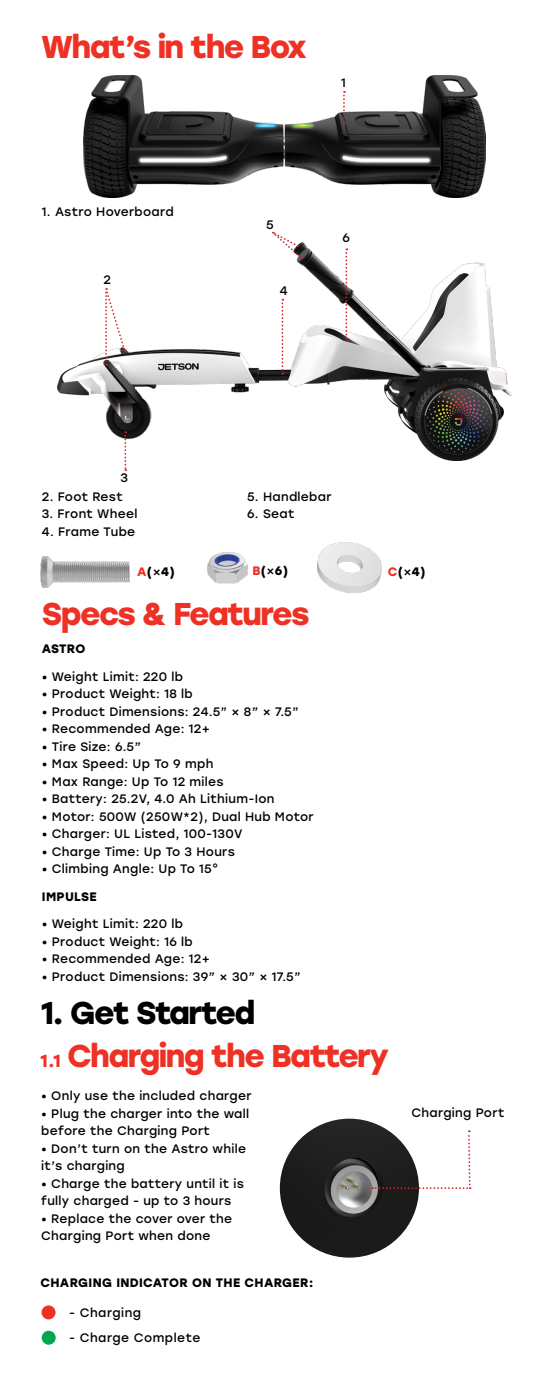
<style>
.page{position:relative;width:536px;height:1386px;background:#fff}
.page>*{position:absolute;margin:0;border:0;box-sizing:border-box;transform-origin:0 0}
.t1{font:700 31.5px "Stolzl";letter-spacing:-.05em;color:#ee3124}
.t2{font:700 31.5px "Stolzl";letter-spacing:-.05em;color:#000}
.bullets{font:12.25px/17.5px "Stolzl";letter-spacing:.025em;color:#000}
.t3{font:700 12.25px "Stolzl";letter-spacing:.025em;color:#000}
.s1{color:#ee3124}
.s2{font-weight:400}
.s3{font-size:17.5px}
</style>
<div class="page">
<img style="left:83px;top:76px;width:402px;height:122px">
<img style="left:57px;top:243px;width:454px;height:218px">
<img style="left:41px;top:556px;width:88px;height:31px">
<img style="left:207px;top:552px;width:40px;height:31px">
<img style="left:317px;top:542px;width:64px;height:51px">
<img style="left:280px;top:1119px;width:139px;height:139px;border-radius:69px">
<svg style="left:281px;top:299px;width:2px;height:76px"></svg>
<svg style="left:124px;top:431px;width:2px;height:40px"></svg>
<svg style="left:345px;top:248px;width:2px;height:94px"></svg>
<svg style="left:343px;top:91px;width:2px;height:33px"></svg>
<svg style="left:105px;top:288px;width:21px;height:78px"></svg>
<svg style="left:272px;top:231px;width:30px;height:28px"></svg>
<svg style="left:372px;top:1130px;width:99px;height:59px"></svg>
<div style="left:42px;top:1331px;width:14px;height:14px;background:#00a750;border-radius:50%"></div>
<div style="left:42px;top:1305px;width:13px;height:14px;background:#ee3124;border-radius:50%"></div>
<p class="t1" style="left:41px;top:24px;width:267px">What’s in the Box</p>
<p class="bullets" style="left:341px;top:74px;width:6px">1</p>
<p class="bullets" style="left:42px;top:202px;width:133px">1. Astro Hoverboard</p>
<p class="bullets" style="left:103px;top:271px;width:9px">2</p>
<p class="bullets" style="left:266px;top:215px;width:9px">5</p>
<p class="bullets" style="left:280px;top:281px;width:9px">4</p>
<p class="bullets" style="left:342px;top:229px;width:9px">6</p>
<p class="bullets" style="left:120px;top:469px;width:9px">3</p>
<p class="bullets" style="left:42px;top:487px;width:82px">2. Foot Rest</p>
<p class="bullets" style="left:42px;top:505px;width:97px">3. Front Wheel</p>
<p class="bullets" style="left:42px;top:522px;width:95px">4. Frame Tube</p>
<p class="bullets" style="left:247px;top:487px;width:86px">5. Handlebar</p>
<p class="bullets" style="left:247px;top:505px;width:49px">6. Seat</p>
<p class="t3" style="left:137px;top:563px;width:39px"><span class="s1">A</span>(<span class="s2">×</span>4)</p>
<p class="t3" style="left:252px;top:562px;width:37px"><span class="s1">B</span>(<span class="s2">×</span>6)</p>
<p class="t3" style="left:387px;top:563px;width:39px"><span class="s1">C</span>(<span class="s2">×</span>4)</p>
<p class="t1" style="left:42px;top:591px;width:269px">Specs &amp; Features</p>
<p class="t3" style="left:42px;top:640px;width:45px">ASTRO</p>
<p class="bullets" style="left:42px;top:667px;width:142px">• Weight Limit: 220 lb</p>
<p class="bullets" style="left:42px;top:685px;width:152px">• Product Weight: 18 lb</p>
<p class="bullets" style="left:42px;top:702px;width:258px">• Product Dimensions: 24.5” × 8” × 7.5”</p>
<p class="bullets" style="left:42px;top:720px;width:169px">• Recommended Age: 12+</p>
<p class="bullets" style="left:42px;top:737px;width:101px">• Tire Size: 6.5”</p>
<p class="bullets" style="left:42px;top:755px;width:173px">• Max Speed: Up To 9 mph</p>
<p class="bullets" style="left:42px;top:772px;width:183px">• Max Range: Up To 12 miles</p>
<p class="bullets" style="left:42px;top:790px;width:234px">• Battery: 25.2V, 4.0 Ah Lithium-Ion</p>
<p class="bullets" style="left:42px;top:807px;width:273px">• Motor: 500W (250W*2), Dual Hub Motor</p>
<p class="bullets" style="left:42px;top:825px;width:202px">• Charger: UL Listed, 100-130V</p>
<p class="bullets" style="left:42px;top:842px;width:194px">• Charge Time: Up To 3 Hours</p>
<p class="bullets" style="left:42px;top:860px;width:178px">• Climbing Angle: Up To 15°</p>
<p class="t3" style="left:42px;top:888px;width:56px">IMPULSE</p>
<p class="bullets" style="left:42px;top:915px;width:142px">• Weight Limit: 220 lb</p>
<p class="bullets" style="left:42px;top:932px;width:152px">• Product Weight: 16 lb</p>
<p class="bullets" style="left:42px;top:950px;width:169px">• Recommended Age: 12+</p>
<p class="bullets" style="left:42px;top:967px;width:260px">• Product Dimensions: 39” × 30” × 17.5”</p>
<p class="t2" style="left:41px;top:991px;width:216px">1. Get Started</p>
<p class="t1" style="left:41px;top:1033px;width:350px"><span class="s3">1.1</span> Charging the Battery</p>
<p class="bullets" style="left:41px;top:1087px;width:212px">• Only use the included charger</p>
<p class="bullets" style="left:41px;top:1104px;width:209px">• Plug the charger into the wall before the Charging Port</p>
<p class="bullets" style="left:41px;top:1139px;width:206px">• Don’t turn on the Astro while it’s charging</p>
<p class="bullets" style="left:41px;top:1174px;width:204px">• Charge the battery until it is fully charged - up to 3 hours</p>
<p class="bullets" style="left:41px;top:1209px;width:192px">• Replace the cover over the<br>Charging Port when done</p>
<p class="t3" style="left:41px;top:1274px;width:274px">CHARGING INDICATOR ON THE CHARGER:</p>
<p class="bullets" style="left:69px;top:1303px;width:73px">- Charging</p>
<p class="bullets" style="left:69px;top:1328px;width:133px">- Charge Complete</p>
<p class="bullets" style="left:411px;top:1104px;width:94px">Charging Port</p>
</div>
